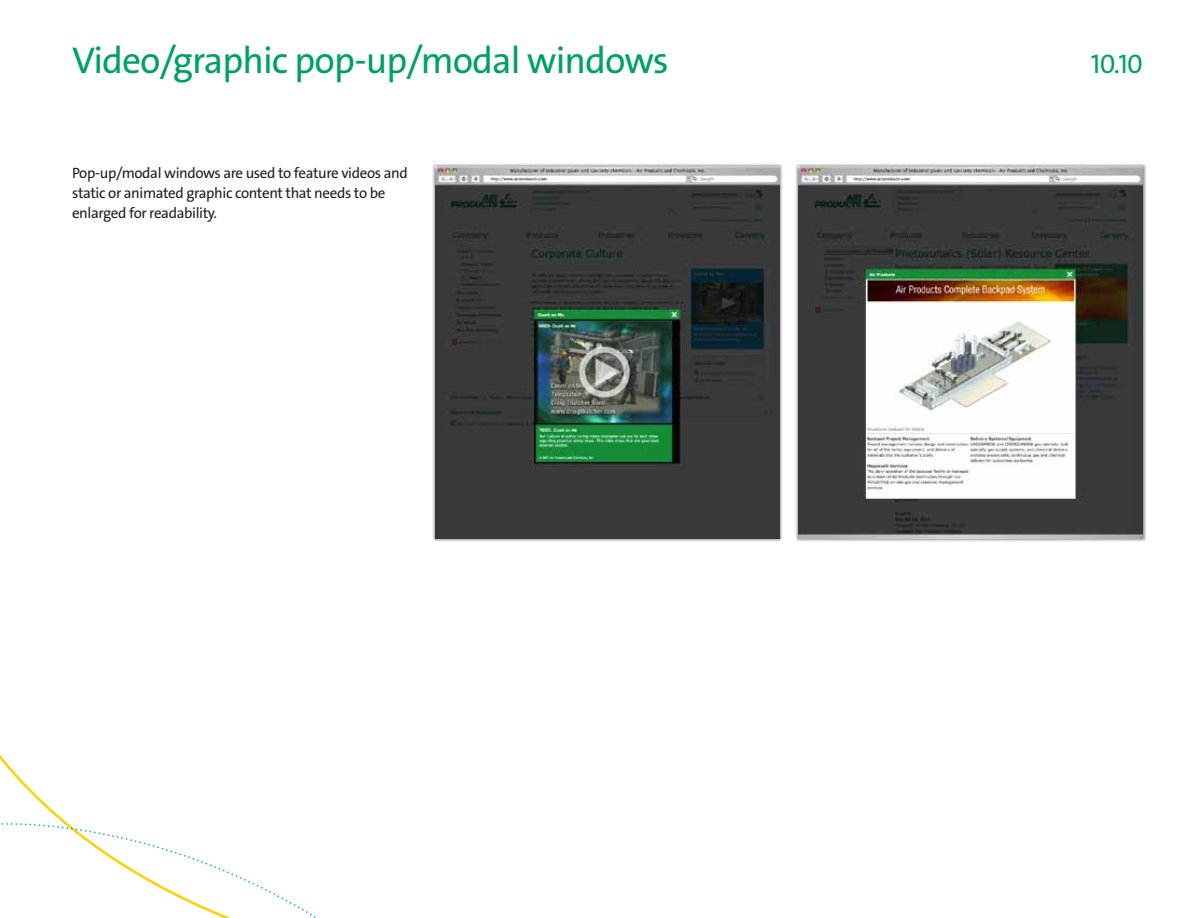
<style>
.page{position:relative;width:1188px;height:918px;background:#fff}
.page>*{position:absolute;margin:0;border:0;box-sizing:border-box;transform-origin:0 0}
.t1{font:37.5px "The Sans LF";letter-spacing:-.025em;color:#00a261}
.t2{font:27px "The Sans LF";color:#00a261}
.t3{font:15px/20.2px "The Sans LF";letter-spacing:-.025em;color:#231f20}
</style>
<div class="page">
<svg style="left:1px;top:807px;width:315px;height:111px"></svg>
<div style="left:795px;top:163px;width:351px;height:378px;background:#231f20;opacity:.5"></div>
<img style="left:798px;top:166px;width:345px;height:372px">
<div style="left:432px;top:163px;width:351px;height:379px;background:#231f20;opacity:.5"></div>
<img style="left:435px;top:166px;width:345px;height:372px">
<h1 class="t1" style="left:72px;top:36px;width:598px">Video/graphic pop-up/modal windows</h1>
<h2 class="t2" style="left:1091px;top:46px;width:54px">10.10</h2>
<p class="t3" style="left:72px;top:163px;width:337px">Pop-up/modal windows are used to feature videos and static or animated graphic content that needs to be enlarged for readability.</p>
</div>
